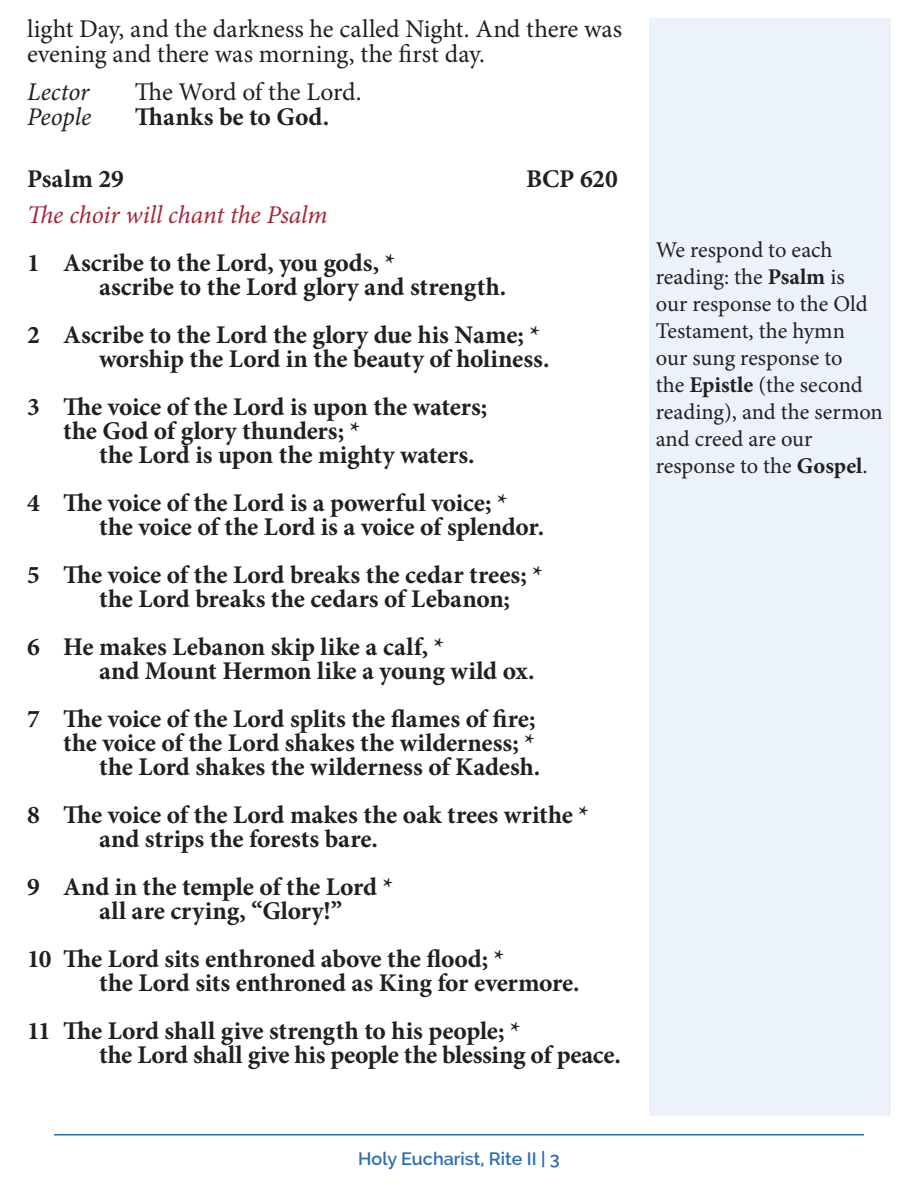
<style>
.page{position:relative;width:918px;height:1188px;background:#fff}
.page>*{position:absolute;margin:0;border:0;box-sizing:border-box;transform-origin:0 0}
.People{font:700 25.5px "Minion Pro";color:#231f20}
.People-2{font:25.5px/25.5px "Minion Pro";letter-spacing:-.005em;color:#231f20}
.People-3{font:italic 25.5px "Minion Pro";letter-spacing:-.005em;color:#a32638}
.People-4{font:italic 25.5px "Minion Pro";color:#231f20}
.t1{font:22.5px/27px "Minion Pro";letter-spacing:-.005em;color:#231f20}
.t2{font:600 18px "Raleway";color:#296eb7}
.s1{font-weight:700}
</style>
<div class="page">
<hr style="left:54px;top:1134px;width:810px;height:2px;background:#296eb7">
<div style="left:649px;top:18px;width:242px;height:1098px;background:#ebf2f9"></div>
<p class="People-2" style="left:27px;top:16px;width:597px">light Day, and the darkness he called Night. And there was evening and there was morning, the first day.</p>
<p class="People-4" style="left:27px;top:74px;width:64px">Lector</p>
<p class="People-2" style="left:135px;top:79px;width:228px">The Word of the Lord.</p>
<p class="People-4" style="left:27px;top:99px;width:66px">People</p>
<p class="People" style="left:135px;top:99px;width:196px">Thanks be to God.</p>
<p class="People" style="left:27px;top:160px;width:98px">Psalm 29</p>
<p class="People" style="left:526px;top:160px;width:93px">BCP 620</p>
<p class="People-3" style="left:27px;top:197px;width:302px">The choir will chant the Psalm</p>
<p class="People" style="left:27px;top:244px;width:370px">1 Ascribe to the Lord, you gods, *</p>
<p class="People" style="left:99px;top:268px;width:409px">ascribe to the Lord glory and strength.</p>
<p class="People" style="left:27px;top:316px;width:514px">2 Ascribe to the Lord the glory due his Name; *</p>
<p class="People" style="left:99px;top:340px;width:452px">worship the Lord in the beauty of holiness.</p>
<p class="People" style="left:27px;top:388px;width:462px">3 The voice of the Lord is upon the waters;</p>
<p class="People" style="left:63px;top:412px;width:299px">the God of glory thunders; *</p>
<p class="People" style="left:99px;top:436px;width:377px">the Lord is upon the mighty waters.</p>
<p class="People" style="left:27px;top:484px;width:482px">4 The voice of the Lord is a powerful voice; *</p>
<p class="People" style="left:99px;top:508px;width:447px">the voice of the Lord is a voice of splendor.</p>
<p class="People" style="left:27px;top:556px;width:517px">5 The voice of the Lord breaks the cedar trees; *</p>
<p class="People" style="left:99px;top:580px;width:413px">the Lord breaks the cedars of Lebanon;</p>
<p class="People" style="left:27px;top:628px;width:419px">6 He makes Lebanon skip like a calf, *</p>
<p class="People" style="left:99px;top:652px;width:437px">and Mount Hermon like a young wild ox.</p>
<p class="People" style="left:27px;top:700px;width:510px">7 The voice of the Lord splits the flames of fire;</p>
<p class="People" style="left:63px;top:724px;width:473px">the voice of the Lord shakes the wilderness; *</p>
<p class="People" style="left:99px;top:748px;width:443px">the Lord shakes the wilderness of Kadesh.</p>
<p class="People" style="left:27px;top:796px;width:563px">8 The voice of the Lord makes the oak trees writhe *</p>
<p class="People" style="left:99px;top:820px;width:281px">and strips the forests bare.</p>
<p class="People" style="left:27px;top:868px;width:368px">9 And in the temple of the Lord *</p>
<p class="People" style="left:99px;top:892px;width:245px">all are crying, “Glory!”</p>
<p class="People" style="left:27px;top:940px;width:479px">10 The Lord sits enthroned above the flood; *</p>
<p class="People" style="left:99px;top:964px;width:482px">the Lord sits enthroned as King for evermore.</p>
<p class="People" style="left:27px;top:1012px;width:495px">11 The Lord shall give strength to his people; *</p>
<p class="People" style="left:99px;top:1036px;width:523px">the Lord shall give his people the blessing of peace.</p>
<p class="t2" style="left:358px;top:1149px;width:203px">Holy Eucharist, Rite II | 3</p>
<p class="t1" style="left:656px;top:237px;width:229px">We respond to each reading: the <span class="s1">Psalm</span> is<br>our response to the Old<br>Testament, the hymn<br>our sung response to<br>the <span class="s1">Epistle</span> (the second reading), and the sermon and creed are our response to the <span class="s1">Gospel</span>.</p>
</div>
